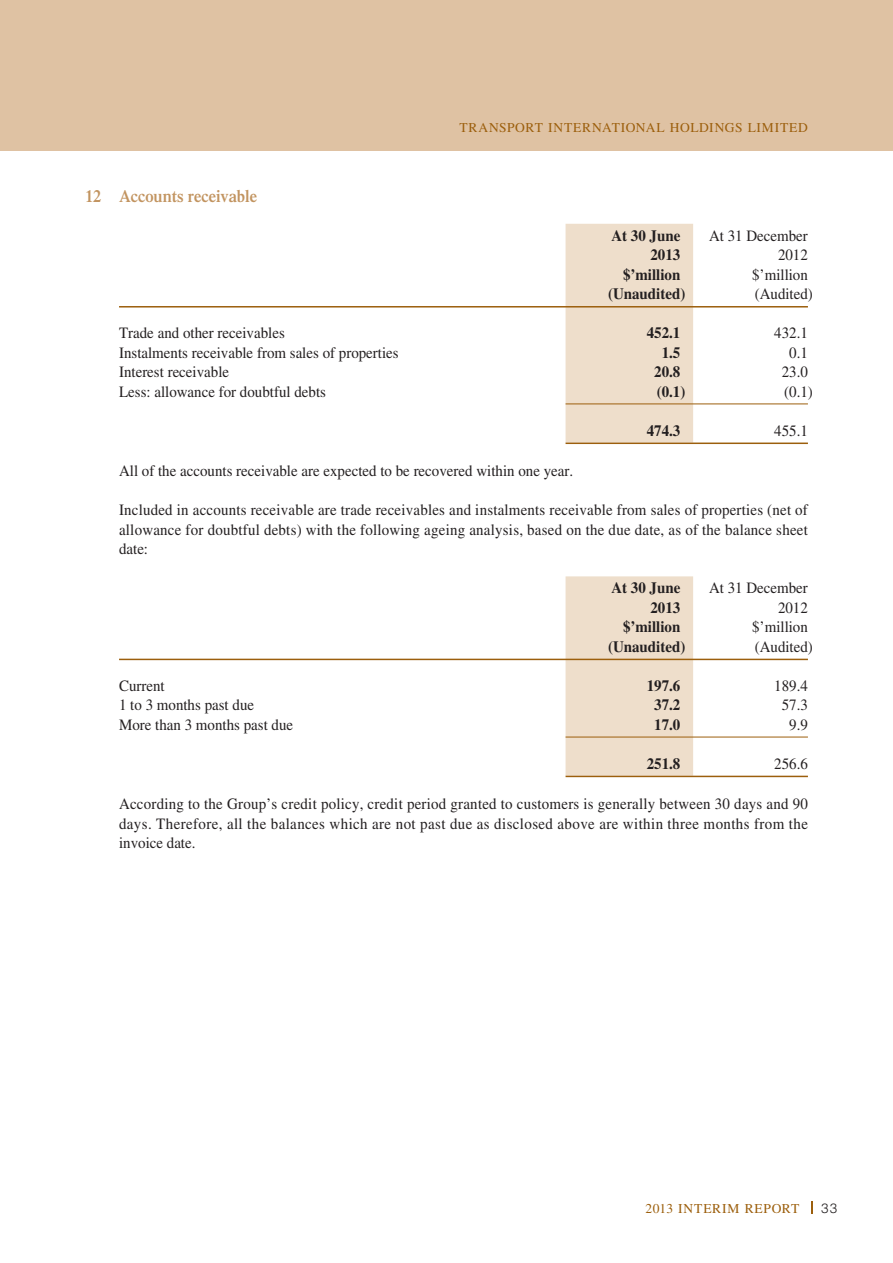
<style>
.page{position:relative;width:893px;height:1263px;background:#fff}
.page>*{position:absolute;margin:0;border:0;box-sizing:border-box;transform-origin:0 0}
.t1{font:600 17.25px "Times";color:#c29460;scale:.95 1}
.t2{font:15.75px/19.5px "Times";color:#231f20;text-align:right;scale:.95 1}
.t3{font:700 15.75px/19.5px "Times";color:#231f20;text-align:right;scale:.95 1}
.t4{font:13.5px "Times";letter-spacing:.05em;color:#9c5f0d}
.t5{font:300 13.5px "Helvetica";color:#231f20}
</style>
<div class="page">
<div style="left:0;top:0;width:893px;height:151px;background:#dfc2a3"></div>
<svg style="left:811px;top:1201px;width:1px;height:13px"></svg>
<div style="left:566px;top:224px;width:127px;height:218px;background:#eedecb"></div>
<hr style="left:119px;top:306px;width:689px;height:1px;background:#9c5f0d">
<hr style="left:566px;top:403px;width:242px;height:1px;background:#9c5f0d">
<hr style="left:566px;top:442px;width:242px;height:2px;background:#9c5f0d">
<div style="left:566px;top:576px;width:127px;height:200px;background:#eedecb"></div>
<hr style="left:119px;top:659px;width:689px;height:1px;background:#9c5f0d">
<hr style="left:566px;top:737px;width:242px;height:1px;background:#9c5f0d">
<hr style="left:566px;top:776px;width:242px;height:1px;background:#9c5f0d">
<p class="t1" style="left:85px;top:189px;width:182px">12 Accounts receivable</p>
<p class="t4" style="left:459px;top:123px;width:350px">TRANSPORT INTERNATIONAL HOLDINGS LIMITED</p>
<p class="t3" style="left:611px;top:227px;width:74px">At 30 June<br>2013</p>
<p class="t2" style="left:709px;top:227px;width:106px">At 31 December<br>2012</p>
<p class="t3" style="left:623px;top:266px;width:62px">$’million</p>
<p class="t2" style="left:752px;top:266px;width:60px">$’million</p>
<p class="t3" style="left:608px;top:286px;width:83px">(Unaudited)</p>
<p class="t2" style="left:755px;top:286px;width:63px">(Audited)</p>
<p class="t2" style="left:119px;top:325px;width:176px">Trade and other receivables</p>
<p class="t3" style="left:647px;top:325px;width:37px">452.1</p>
<p class="t2" style="left:774px;top:325px;width:37px">432.1</p>
<p class="t2" style="left:119px;top:344px;width:296px">Instalments receivable from sales of properties</p>
<p class="t3" style="left:662px;top:344px;width:21px">1.5</p>
<p class="t2" style="left:789px;top:344px;width:21px">0.1</p>
<p class="t2" style="left:119px;top:364px;width:117px">Interest receivable</p>
<p class="t3" style="left:654px;top:364px;width:29px">20.8</p>
<p class="t2" style="left:782px;top:364px;width:29px">23.0</p>
<p class="t2" style="left:119px;top:383px;width:219px">Less: allowance for doubtful debts</p>
<p class="t3" style="left:657px;top:383px;width:32px">(0.1)</p>
<p class="t2" style="left:784px;top:383px;width:32px">(0.1)</p>
<p class="t3" style="left:647px;top:422px;width:37px">474.3</p>
<p class="t2" style="left:774px;top:422px;width:37px">455.1</p>
<p class="t2" style="left:119px;top:463px;width:480px">All of the accounts receivable are expected to be recovered within one year.</p>
<p class="t2" style="left:119px;top:502px;width:727px;text-align:justify">Included in accounts receivable are trade receivables and instalments receivable from sales of properties (net of allowance for doubtful debts) with the following ageing analysis, based on the due date, as of the balance sheet date:</p>
<p class="t3" style="left:611px;top:580px;width:74px">At 30 June<br>2013</p>
<p class="t2" style="left:709px;top:580px;width:106px">At 31 December<br>2012</p>
<p class="t3" style="left:623px;top:619px;width:62px">$’million</p>
<p class="t2" style="left:752px;top:619px;width:60px">$’million</p>
<p class="t3" style="left:608px;top:638px;width:83px">(Unaudited)</p>
<p class="t2" style="left:755px;top:638px;width:63px">(Audited)</p>
<p class="t2" style="left:119px;top:677px;width:50px">Current</p>
<p class="t3" style="left:647px;top:677px;width:37px">197.6</p>
<p class="t2" style="left:774px;top:677px;width:37px">189.4</p>
<p class="t2" style="left:119px;top:697px;width:144px">1 to 3 months past due</p>
<p class="t3" style="left:654px;top:697px;width:29px">37.2</p>
<p class="t2" style="left:782px;top:697px;width:29px">57.3</p>
<p class="t2" style="left:119px;top:716px;width:185px">More than 3 months past due</p>
<p class="t3" style="left:654px;top:716px;width:29px">17.0</p>
<p class="t2" style="left:789px;top:716px;width:21px">9.9</p>
<p class="t3" style="left:647px;top:755px;width:37px">251.8</p>
<p class="t2" style="left:774px;top:755px;width:37px">256.6</p>
<p class="t2" style="left:119px;top:796px;width:727px;text-align:justify">According to the Group’s credit policy, credit period granted to customers is generally between 30 days and 90 days. Therefore, all the balances which are not past due as disclosed above are within three months from the invoice date.</p>
<p class="t4" style="left:645px;top:1203px;width:155px">2013 INTERIM REPORT</p>
<p class="t5" style="left:821px;top:1203px;width:17px">33</p>
</div>
